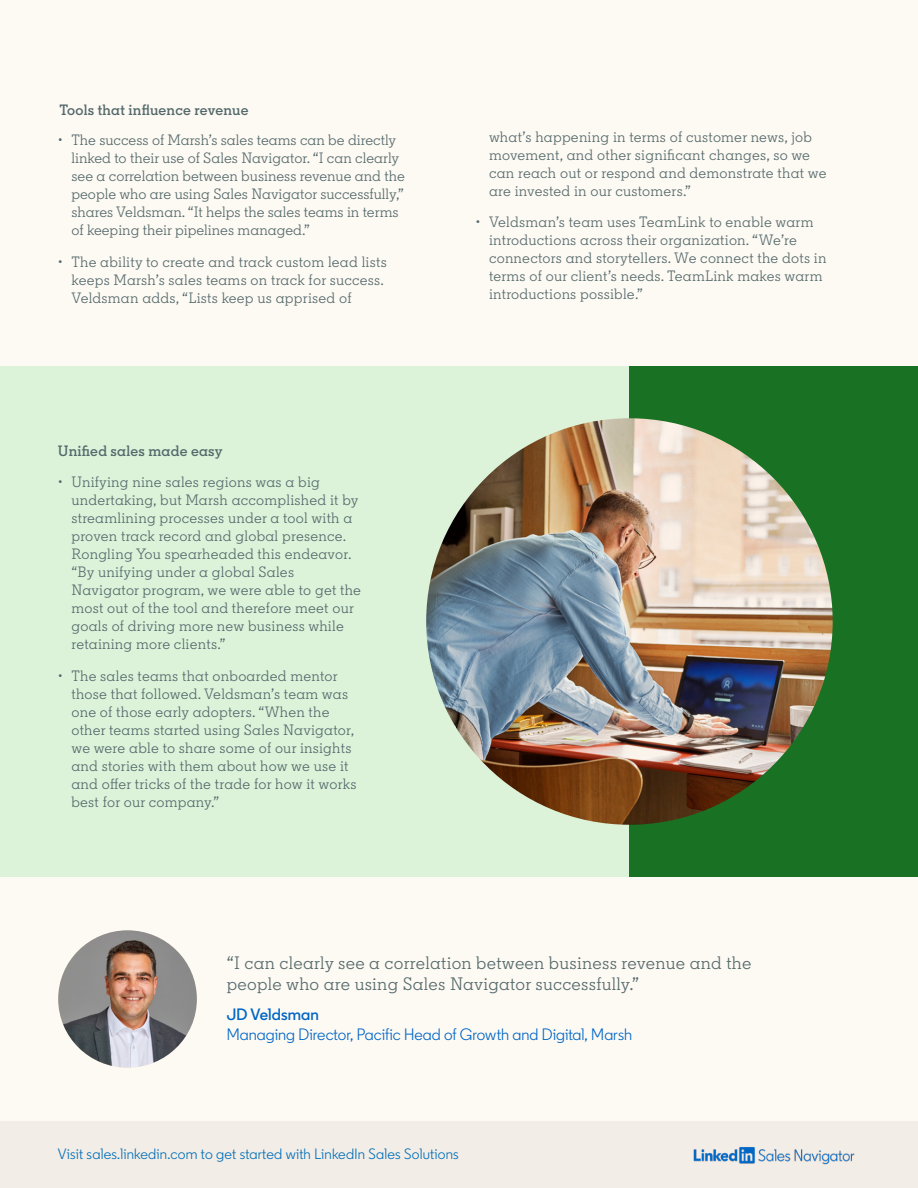
<style>
.page{position:relative;width:918px;height:1188px;background:#fdf9f3}
.page>*{position:absolute;margin:0;border:0;box-sizing:border-box;transform-origin:0 0}
.t1{font:18px/21px "Community Slab";letter-spacing:.015em;color:#54696b}
.t2{font:16.5px "Community";color:#0066c6}
.t3{font:600 16.5px "Community";letter-spacing:.005em;color:#0066c6}
.t4{font:15px/18px "Community Slab";letter-spacing:.015em;color:#54696b}
.t5{font:15px "Community";letter-spacing:.015em;color:#006eb7}
.t6{font:600 15px "Community Slab";letter-spacing:.015em;color:#54696b}
</style>
<div class="page">
<div style="left:0;top:366px;width:918px;height:511px;background:#dcf3da"></div>
<div style="left:629px;top:366px;width:289px;height:511px;background:#197123"></div>
<img style="left:426px;top:418px;width:407px;height:407px;border-radius:203px">
<img style="left:58px;top:930px;width:139px;height:138px">
<div style="left:0;top:1121px;width:918px;height:67px;background:#f3ede7"></div>
<img style="left:693px;top:1147px;width:162px;height:18px">
<p class="t6" style="left:59px;top:100px;width:191px">Tools that influence revenue</p>
<p class="t4" style="left:71px;top:131px;width:335px;text-indent:-14px">• The success of Marsh’s sales teams can be directly linked to their use of Sales Navigator. “I can clearly see a correlation between business revenue and the people who are using Sales Navigator successfully,” shares Veldsman. “It helps the sales teams in terms of keeping their pipelines managed.”</p>
<p class="t4" style="left:71px;top:253px;width:317px;text-indent:-14px">• The ability to create and track custom lead lists keeps Marsh’s sales teams on track for success.<br>Veldsman adds, “Lists keep us apprised of</p>
<p class="t6" style="left:58px;top:442px;width:166px">Unified sales made easy</p>
<p class="t4" style="left:71px;top:473px;width:291px;text-indent:-14px">• Unifying nine sales regions was a big undertaking, but Marsh accomplished it by streamlining processes under a tool with a proven track record and global presence.<br>Rongling You spearheaded this endeavor. “By unifying under a global Sales Navigator program, we were able to get the most out of the tool and therefore meet our goals of driving more new business while retaining more clients.”</p>
<p class="t4" style="left:71px;top:667px;width:287px;text-indent:-14px">• The sales teams that onboarded mentor those that followed. Veldsman’s team was one of those early adopters. “When the other teams started using Sales Navigator, we were able to share some of our insights and stories with them about how we use it and offer tricks of the trade for how it works best for our company.”</p>
<p class="t4" style="left:489px;top:128px;width:339px">what’s happening in terms of customer news, job movement, and other significant changes, so we can reach out or respond and demonstrate that we are invested in our customers.”</p>
<p class="t4" style="left:489px;top:213px;width:339px;text-indent:-14px">• Veldsman’s team uses TeamLink to enable warm introductions across their organization. “We’re connectors and storytellers. We connect the dots in terms of our client’s needs. TeamLink makes warm introductions possible.”</p>
<p class="t1" style="left:227px;top:952px;width:526px">“I can clearly see a correlation between business revenue and the people who are using Sales Navigator successfully.”</p>
<p class="t3" style="left:227px;top:1004px;width:94px">JD Veldsman</p>
<p class="t2" style="left:227px;top:1024px;width:407px">Managing Director, Pacific Head of Growth and Digital, Marsh</p>
<p class="t5" style="left:58px;top:1144px;width:402px">Visit sales.linkedin.com to get started with LinkedIn Sales Solutions</p>
</div>
